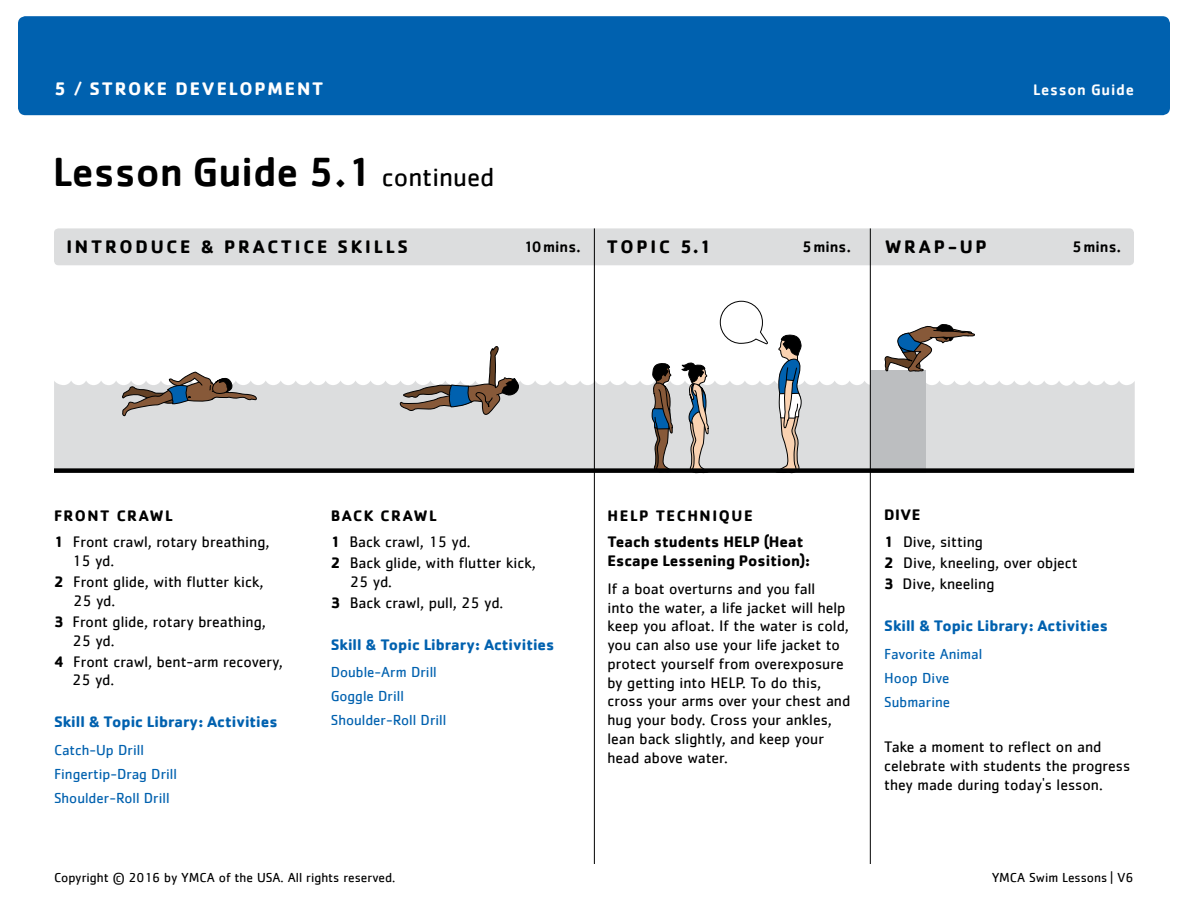
<style>
.page{position:relative;width:1188px;height:918px;background:#fff}
.page>*{position:absolute;margin:0;border:0;box-sizing:border-box;transform-origin:0 0}
.t1{font:500 42px "Cachet";color:#000}
.t2{font:700 18.75px "Cachet";letter-spacing:.15em;color:#000}
.t3{font:700 18.75px "Cachet";letter-spacing:.1em;color:#fff}
.t4{font:15.75px/18.8px "Cachet";color:#000}
.t5{font:700 15.75px "Cachet";color:#0061af}
.t6{font:700 15.75px/27px "Cachet";color:#000}
.t7{font:500 15.75px "Cachet";color:#000}
.t8{font:500 15.75px "Cachet";letter-spacing:.05em;color:#fff}
.t9{font:15px/24px "Cachet";color:#0061af}
.t10{font:13.5px "Cachet";color:#000}
.s1{font-weight:500}
.s2{font-weight:400;font-size:27px}
.s3{font-weight:700}
</style>
<div class="page">
<div style="left:54px;top:380px;width:1081px;height:93px;background:#dcddde"></div>
<div style="left:54px;top:228px;width:1080px;height:37px;background:#dcddde;border-radius:4px"></div>
<hr style="left:594px;top:228px;width:1px;height:636px;background:#000">
<svg style="left:121px;top:371px;width:136px;height:46px"></svg>
<svg style="left:399px;top:346px;width:120px;height:70px"></svg>
<div style="left:870px;top:371px;width:55px;height:102px;background:#bcbec0"></div>
<svg style="left:681px;top:362px;width:28px;height:106px;background:#aca6a2"></svg>
<svg style="left:776px;top:334px;width:26px;height:134px"></svg>
<svg style="left:652px;top:363px;width:21px;height:105px;background:#726d6a"></svg>
<div style="left:54px;top:468px;width:1080px;height:5px;background:#000"></div>
<svg style="left:720px;top:301px;width:48px;height:43px"></svg>
<svg style="left:884px;top:324px;width:91px;height:51px"></svg>
<hr style="left:870px;top:228px;width:1px;height:636px;background:#000">
<div style="left:18px;top:16px;width:1152px;height:99px;background:#0061af;border-radius:8px"></div>
<p class="t3" style="left:54px;top:77px;width:271px">5 <span class="s1">/</span> STROKE DEVELOPMENT</p>
<p class="t8" style="left:1033px;top:80px;width:102px">Lesson Guide</p>
<h1 class="t1" style="left:53px;top:147px;width:443px">Lesson Guide 5.1 <span class="s2">continued</span></h1>
<p class="t2" style="left:66px;top:235px;width:343px">INTRODUCE &amp; PRACTICE SKILLS</p>
<p class="t7" style="left:524px;top:237px;width:59px">10mins.</p>
<p class="t2" style="left:607px;top:235px;width:106px">TOPIC 5.1</p>
<p class="t7" style="left:802px;top:237px;width:51px">5mins.</p>
<p class="t2" style="left:885px;top:235px;width:103px">Wrap-Up</p>
<p class="t7" style="left:1072px;top:237px;width:51px">5mins.</p>
<p class="t4" style="left:54px;top:501px;width:217px;line-height:27px"><span class="s3">FRONT CRAWL<br>1</span> Front crawl, rotary breathing,</p>
<p class="t4" style="left:54px;top:550px;width:211px;line-height:21px;text-indent:18px">15 yd.<br><span class="s3">2</span> Front glide, with flutter kick,</p>
<p class="t4" style="left:54px;top:590px;width:213px;line-height:21px;text-indent:19px">25 yd.<br><span class="s3">3</span> Front glide, rotary breathing,</p>
<p class="t4" style="left:54px;top:630px;width:230px;line-height:21px;text-indent:18px">25 yd.<br><span class="s3">4</span> Front crawl, bent-arm recovery,</p>
<p class="t4" style="left:72px;top:671px;width:44px">25 yd.</p>
<p class="t5" style="left:54px;top:712px;width:225px">Skill &amp; Topic Library: Activities</p>
<p class="t9" style="left:54px;top:737px;width:125px">Catch-Up Drill<br>Fingertip-Drag Drill<br>Shoulder-Roll Drill</p>
<p class="t4" style="left:331px;top:501px;width:141px;line-height:27px"><span class="s3">BACK CRAWL<br>1</span> Back crawl, 15 yd.</p>
<p class="t4" style="left:350px;top:554px;width:187px;text-indent:-19px"><span class="s3">2</span> Back glide, with flutter kick,<br>25 yd.</p>
<p class="t4" style="left:331px;top:593px;width:174px"><span class="s3">3</span> Back crawl, pull, 25 yd.</p>
<p class="t5" style="left:331px;top:635px;width:225px">Skill &amp; Topic Library: Activities</p>
<p class="t9" style="left:331px;top:660px;width:117px">Double-Arm Drill<br>Goggle Drill<br>Shoulder-Roll Drill</p>
<p class="t10" style="left:54px;top:869px;width:343px">Copyright © 2016 by YMCA of the USA. All rights reserved.</p>
<p class="t6" style="left:608px;top:501px;width:198px;text-indent:111px">que<br>Teach students HELP (Heat</p>
<p class="t6" style="left:608px;top:547px;width:204px">Escape Lessening Position):</p>
<p class="t4" style="left:608px;top:579px;width:244px">If a boat overturns and you fall<br>into the water, a life jacket will help keep you afloat. If the water is cold, you can also use your life jacket to protect yourself from overexposure by getting into HELP. To do this, cross your arms over your chest and hug your body. Cross your ankles, lean back slightly, and keep your head above water.</p>
<p class="t6" style="left:608px;top:501px;width:70px">HELP Techni</p>
<p class="t4" style="left:884px;top:501px;width:100px;line-height:27px"><span class="s3">DIVE<br>1</span> Dive, sitting</p>
<p class="t4" style="left:884px;top:552px;width:195px;line-height:21px"><span class="s3">2</span> Dive, kneeling, over object<br><span class="s3">3</span> Dive, kneeling</p>
<p class="t5" style="left:884px;top:616px;width:225px">Skill &amp; Topic Library: Activities</p>
<p class="t9" style="left:884px;top:641px;width:100px">Favorite Animal<br>Hoop Dive<br>Submarine</p>
<p class="t4" style="left:884px;top:737px;width:248px">Take a moment to reflect on and celebrate with students the progress they made during today's lesson.</p>
<p class="t10" style="left:992px;top:869px;width:143px">YMCA Swim Lessons | V6</p>
</div>
